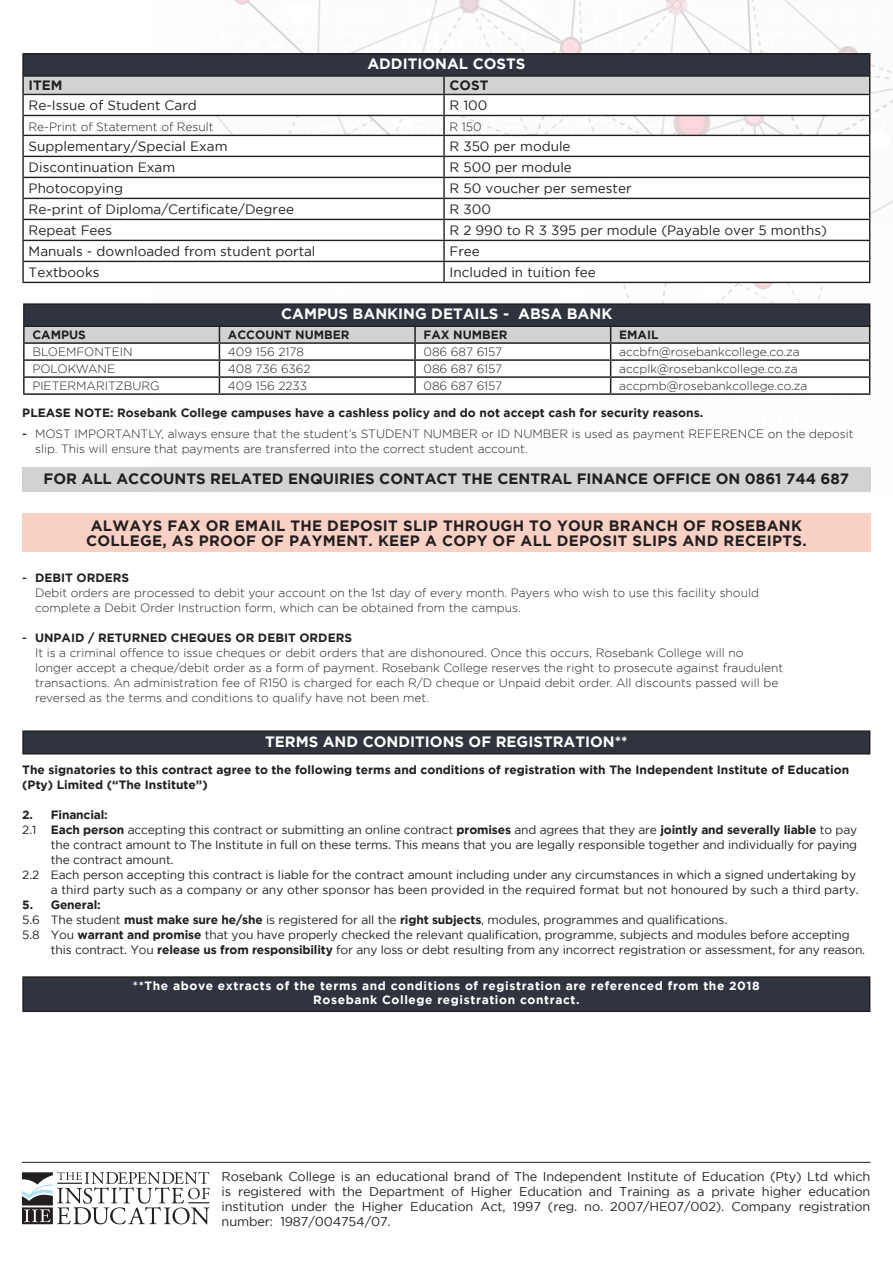
<style>
.page{position:relative;width:893px;height:1263px;background:#fff}
.page>*{position:absolute;margin:0;border:0;box-sizing:border-box;transform-origin:0 0}
.t1{font:700 15px/15px "Gotham";letter-spacing:.02em;color:#231f20;text-align:center}
.t2{font:700 15px "Gotham";color:#fff}
.t3{font:700 15px "Gotham";color:#231f20}
.t4{font:13.5px "Gotham";color:#231f20}
.t5{font:700 13.5px "Gotham";color:#231f20}
.t6{font:12.75px/15px "Gotham";letter-spacing:-.01em;color:#231f20;text-align:justify}
.t7{font:300 12px/15px "Gotham";color:#231f20}
.Heading_2{font:12px/15px "Gotham";letter-spacing:-.01em;color:#231f20;text-align:justify}
.Heading_1{font:700 12px/15px "Gotham";color:#231f20}
.t8{font:700 12px/14.4px "Gotham";letter-spacing:.05em;color:#fff;text-align:center}
.s1{font-weight:500}
.s2{font-weight:700}
</style>
<div class="page">
<img style="left:140px;top:0;width:753px;height:492px">
<hr style="left:23px;top:393px;width:196px;height:2px;background:#231f20">
<hr style="left:219px;top:393px;width:196px;height:2px;background:#231f20">
<hr style="left:415px;top:393px;width:196px;height:2px;background:#231f20">
<hr style="left:611px;top:393px;width:259px;height:2px;background:#231f20">
<hr style="left:23px;top:303px;width:847px;height:2px;background:#231f20">
<svg style="left:23px;top:305px;width:847px;height:89px"></svg>
<hr style="left:23px;top:325px;width:847px;height:2px;background:#231f20">
<svg style="left:22px;top:1172px;width:188px;height:52px"></svg>
<hr style="left:22px;top:1162px;width:848px;height:1px;background:#231f20">
<div style="left:22px;top:514px;width:848px;height:38px;background:#f8d0c4"></div>
<hr style="left:22px;top:282px;width:422px;height:1px;background:#231f20">
<hr style="left:444px;top:282px;width:426px;height:1px;background:#231f20">
<hr style="left:22px;top:53px;width:422px;height:2px;background:#231f20">
<hr style="left:444px;top:53px;width:426px;height:2px;background:#231f20">
<svg style="left:22px;top:55px;width:848px;height:227px"></svg>
<div style="left:23px;top:731px;width:847px;height:23px;background:#30343e"></div>
<hr style="left:22px;top:730px;width:848px;height:2px;background:#231f20">
<hr style="left:22px;top:732px;width:2px;height:21px;background:#231f20">
<svg style="left:869px;top:732px;width:1px;height:21px"></svg>
<hr style="left:22px;top:753px;width:848px;height:1px;background:#231f20">
<div style="left:23px;top:977px;width:847px;height:34px;background:#30343e"></div>
<hr style="left:22px;top:976px;width:848px;height:2px;background:#231f20">
<hr style="left:22px;top:978px;width:2px;height:33px;background:#231f20">
<hr style="left:869px;top:978px;width:1px;height:33px;background:#231f20">
<hr style="left:22px;top:1011px;width:848px;height:1px;background:#231f20">
<div style="left:22px;top:467px;width:848px;height:24px;background:#d1d2d4"></div>
<p class="t2" style="left:367px;top:55px;width:160px">ADDITIONAL COSTS</p>
<p class="t5" style="left:29px;top:78px;width:36px">ITEM</p>
<p class="t5" style="left:450px;top:78px;width:40px">COST</p>
<p class="t4" style="left:29px;top:98px;width:170px">Re-Issue of Student Card</p>
<p class="t4" style="left:450px;top:98px;width:39px">R 100</p>
<p class="t7" style="left:29px;top:119px;width:186px">Re-Print of Statement of Result</p>
<p class="t7" style="left:450px;top:119px;width:34px">R 150</p>
<p class="t4" style="left:29px;top:139px;width:200px">Supplementary/Special Exam</p>
<p class="t4" style="left:450px;top:139px;width:122px">R 350 per module</p>
<p class="t4" style="left:29px;top:160px;width:148px">Discontinuation Exam</p>
<p class="t4" style="left:450px;top:160px;width:124px">R 500 per module</p>
<p class="t4" style="left:29px;top:181px;width:96px">Photocopying</p>
<p class="t4" style="left:450px;top:181px;width:183px">R 50 voucher per semester</p>
<p class="t4" style="left:29px;top:202px;width:267px">Re-print of Diploma/Certificate/Degree</p>
<p class="t4" style="left:450px;top:202px;width:43px">R 300</p>
<p class="t4" style="left:29px;top:223px;width:85px">Repeat Fees</p>
<p class="t4" style="left:450px;top:223px;width:379px">R 2 990 to R 3 395 per module (Payable over 5 months)</p>
<p class="t4" style="left:29px;top:244px;width:288px">Manuals - downloaded from student portal</p>
<p class="t4" style="left:450px;top:244px;width:32px">Free</p>
<p class="t4" style="left:29px;top:265px;width:72px">Textbooks</p>
<p class="t4" style="left:450px;top:265px;width:148px">Included in tuition fee</p>
<p class="t2" style="left:281px;top:305px;width:333px">CAMPUS BANKING DETAILS - ABSA BANK</p>
<p class="Heading_1" style="left:32px;top:327px;width:55px">CAMPUS</p>
<p class="Heading_1" style="left:228px;top:327px;width:123px">ACCOUNT NUMBER</p>
<p class="Heading_1" style="left:424px;top:327px;width:86px">FAX NUMBER</p>
<p class="Heading_1" style="left:619px;top:327px;width:41px">EMAIL</p>
<p class="t7" style="left:32px;top:344px;width:102px">BLOEMFONTEIN</p>
<p class="t7" style="left:228px;top:344px;width:77px">409 156 2178</p>
<p class="t7" style="left:424px;top:344px;width:80px">086 687 6157</p>
<p class="t7" style="left:619px;top:344px;width:182px">accbfn@rosebankcollege.co.za</p>
<p class="t7" style="left:32px;top:361px;width:84px">POLOKWANE</p>
<p class="t7" style="left:228px;top:361px;width:84px">408 736 6362</p>
<p class="t7" style="left:424px;top:361px;width:80px">086 687 6157</p>
<p class="t7" style="left:619px;top:361px;width:180px">accplk@rosebankcollege.co.za</p>
<p class="t7" style="left:32px;top:378px;width:129px">PIETERMARITZBURG</p>
<p class="t7" style="left:228px;top:378px;width:81px">409 156 2233</p>
<p class="t7" style="left:424px;top:378px;width:80px">086 687 6157</p>
<p class="t7" style="left:619px;top:378px;width:190px">accpmb@rosebankcollege.co.za</p>
<p class="Heading_1" style="left:22px;top:405px;width:682px">PLEASE NOTE: Rosebank College campuses have a cashless policy and do not accept cash for security reasons.</p>
<p class="t7" style="left:35px;top:426px;width:820px;text-indent:-13px"><span class="s1">-</span> MOST IMPORTANTLY, always ensure that the student’s STUDENT NUMBER or ID NUMBER is used as payment REFERENCE on the deposit slip. This will ensure that payments are transferred into the correct student account.</p>
<p class="t3" style="left:44px;top:470px;width:807px">FOR ALL ACCOUNTS RELATED ENQUIRIES CONTACT THE CENTRAL FINANCE OFFICE ON 0861 744 687</p>
<p class="t1" style="left:86px;top:518px;width:722px">ALWAYS FAX OR EMAIL THE DEPOSIT SLIP THROUGH TO YOUR BRANCH OF ROSEBANK<br>COLLEGE, AS PROOF OF PAYMENT. KEEP A COPY OF ALL DEPOSIT SLIPS AND RECEIPTS.</p>
<p class="t7" style="left:35px;top:570px;width:725px;text-indent:-13px"><span class="s1">-</span> <span class="s2">DEBIT ORDERS<br></span>Debit orders are processed to debit your account on the 1st day of every month. Payers who wish to use this facility should complete a Debit Order Instruction form, which can be obtained from the campus.</p>
<p class="t7" style="left:35px;top:630px;width:750px;text-indent:-13px"><span class="s1">-</span> <span class="s2">UNPAID / RETURNED CHEQUES OR DEBIT ORDERS<br></span>It is a criminal offence to issue cheques or debit orders that are dishonoured. Once this occurs, Rosebank College will no longer accept a cheque/debit order as a form of payment. Rosebank College reserves the right to prosecute against fraudulent transactions. An administration fee of R150 is charged for each R/D cheque or Unpaid debit order. All discounts passed will be reversed as the terms and conditions to qualify have not been met.</p>
<p class="t2" style="left:265px;top:733px;width:364px">TERMS AND CONDITIONS OF REGISTRATION**</p>
<p class="Heading_1" style="left:22px;top:762px;width:828px">The signatories to this contract agree to the following terms and conditions of registration with The Independent Institute of Education (Pty) Limited (“The Institute”)</p>
<p class="Heading_1" style="left:22px;top:807px;width:87px">2. Financial:</p>
<p class="Heading_2" style="left:51px;top:822px;width:808px;text-indent:-29px">2.1 <span class="s2">Each person</span> accepting this contract or submitting an online contract <span class="s2">promises</span> and agrees that they are <span class="s2">jointly and severally liable</span> to pay the contract amount to The Institute in full on these terms. This means that you are legally responsible together and individually for paying the contract amount.</p>
<p class="Heading_2" style="left:22px;top:867px;width:838px;text-align:right">2.2 Each person accepting this contract is liable for the contract amount including under any circumstances in which a signed undertaking by a third party such as a company or any other sponsor has been provided in the required format but not honoured by such a third party.</p>
<p class="Heading_1" style="left:22px;top:897px;width:80px">5. General:</p>
<p class="Heading_2" style="left:22px;top:912px;width:706px">5.6 The student <span class="s2">must make sure he/she</span> is registered for all the <span class="s2">right subjects</span>, modules, programmes and qualifications.</p>
<p class="Heading_2" style="left:51px;top:927px;width:816px;text-indent:-29px">5.8 You <span class="s2">warrant and promise</span> that you have properly checked the relevant qualification, programme, subjects and modules before accepting this contract. You <span class="s2">release us from responsibility</span> for any loss or debt resulting from any incorrect registration or assessment, for any reason.</p>
<p class="t8" style="left:133px;top:978px;width:628px">**The above extracts of the terms and conditions of registration are referenced from the 2018<br>Rosebank College registration contract.</p>
<p class="t6" style="left:222px;top:1169px;width:650px">Rosebank College is an educational brand of The Independent Institute of Education (Pty) Ltd which is registered with the Department of Higher Education and Training as a private higher education institution under the Higher Education Act, 1997 (reg. no. 2007/HE07/002). Company registration number: 1987/004754/07.</p>
</div>
